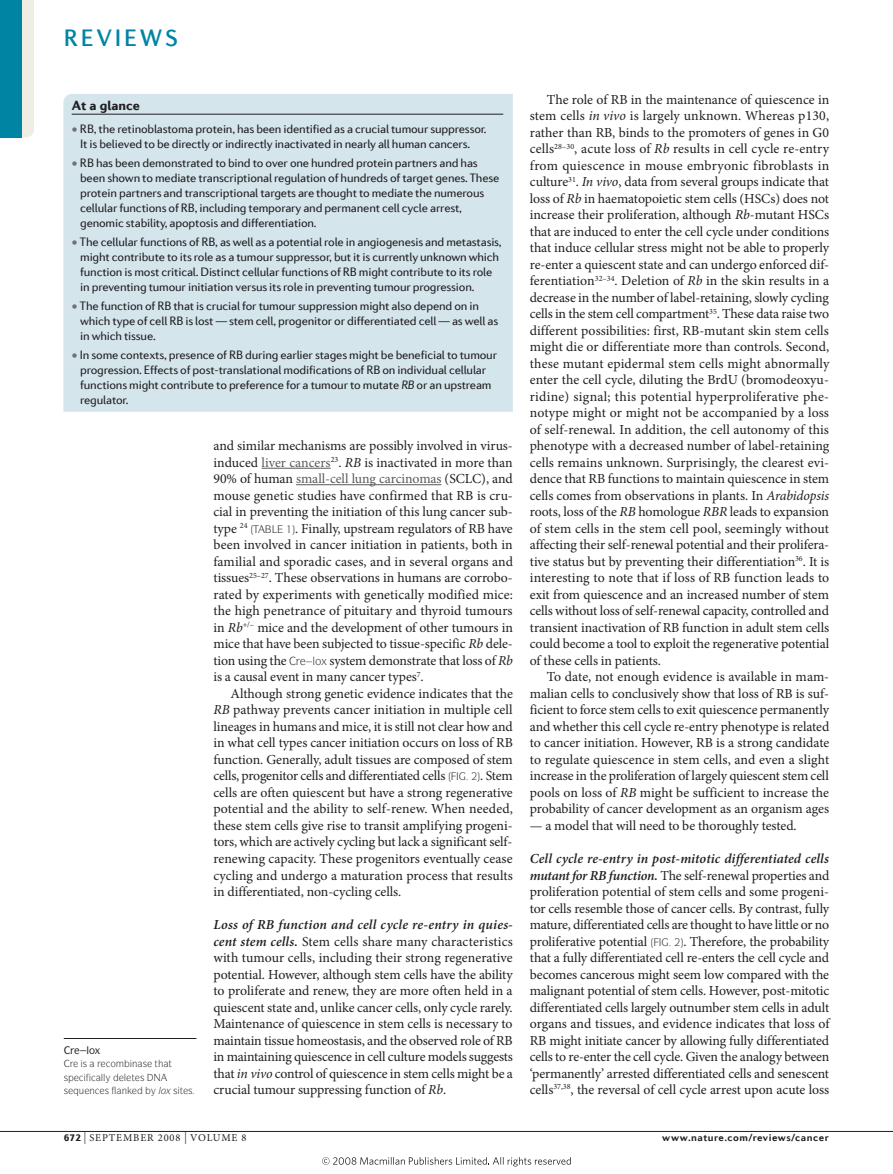
<style>
.page{position:relative;width:893px;height:1174px;background:#fff}
.page>*{position:absolute;margin:0;border:0;box-sizing:border-box;transform-origin:0 0}
.t1{font:500 24px "Diverda Sans Com";letter-spacing:.115em;color:#0084a4}
.t2{font:13.8px/16.5px "Minion Pro";letter-spacing:-.01em;color:#1f1e21;text-align:justify}
.t3{font:900 13.5px "Diverda Sans Com";color:#1f1e21}
.t4{font:12.3px/15px "Diverda Sans Com";letter-spacing:-.015em;color:#1f1e21}
.t5{font:700 10.5px "Diverda Sans Com";letter-spacing:.045em;color:#1f1e21}
.t6{font:10.5px "Minion Pro";letter-spacing:.085em;color:#1f1e21}
.t7{font:9.75px "ITC Symbol Std";color:#1f1e21}
.t8{font:italic 9.75px "ITC Symbol Std";color:#1f1e21}
.s1{color:#707172}
.s2{font-style:italic}
.s3{color:#58595b}
.s4{font-weight:600;font-style:italic}
.s5{font-family:"Diverda Sans Com";font-weight:900}
.s6{font-size:12px}
</style>
<div class="page">
<hr style="left:0;top:1131px;width:893px;height:1px;background:#1f1e21">
<hr style="left:64px;top:1038px;width:132px;height:1px;background:#1f1e21">
<hr style="left:262px;top:468px;width:69px;height:1px;background:#58595b">
<hr style="left:296px;top:484px;width:145px;height:1px;background:#58595b">
<div style="left:63px;top:94px;width:450px;height:318px;background:#d5e5ec"></div>
<hr style="left:72px;top:114px;width:431px;height:1px;background:#1f1e21">
<svg style="left:21px;top:0;width:13px;height:138px;background:#dde6df"></svg>
<div style="left:0;top:0;width:21px;height:138px;background:#0084a4"></div>
<svg style="left:322px;top:1157px;width:249px;height:9px"></svg>
<h1 class="t1" style="left:64px;top:24px;width:116px">REVIEWS</h1>
<p class="t3" style="left:72px;top:97px;width:70px">at a glance</p>
<p class="t4" style="left:80px;top:121px;width:408px;text-indent:-9px"><span class="s1">•</span> RB, the retinoblastoma protein, has been identified as a crucial tumour suppressor.<br>It is believed to be directly or indirectly inactivated in nearly all human cancers.</p>
<p class="t4" style="left:80px;top:155px;width:421px;text-indent:-9px"><span class="s1">•</span> RB has been demonstrated to bind to over one hundred protein partners and has been shown to mediate transcriptional regulation of hundreds of target genes. These protein partners and transcriptional targets are thought to mediate the numerous cellular functions of RB, including temporary and permanent cell cycle arrest, genomic stability, apoptosis and differentiation.</p>
<p class="t4" style="left:80px;top:234px;width:423px;text-indent:-9px"><span class="s1">•</span> The cellular functions of RB, as well as a potential role in angiogenesis and metastasis, might contribute to its role as a tumour suppressor, but it is currently unknown which function is most critical. Distinct cellular functions of RB might contribute to its role in preventing tumour initiation versus its role in preventing tumour progression.</p>
<p class="t4" style="left:80px;top:298px;width:420px;text-indent:-9px"><span class="s1">•</span> The function of RB that is crucial for tumour suppression might also depend on in which type of cell RB is lost — stem cell, progenitor or differentiated cell — as well as in which tissue.</p>
<p class="t4" style="left:80px;top:347px;width:418px;text-indent:-9px"><span class="s1">•</span> In some contexts, presence of RB during earlier stages might be beneficial to tumour progression. Effects of post-translational modifications of RB on individual cellular functions might contribute to preference for a tumour to mutate <span class="s2">RB</span> or an upstream regulator.</p>
<p class="t7" style="left:132px;top:1057px;width:41px">■▲ ▼ ▼</p>
<p class="t7" style="left:124px;top:1071px;width:22px">●▼▲</p>
<p class="t7" style="left:64px;top:1084px;width:65px">▲❑◆■ ▲ ●■</p>
<p class="t8" style="left:158px;top:1084px;width:36px">●□ ▲▼ ▲</p>
<p class="t2" style="left:213px;top:438px;width:301px">and similar mechanisms are possibly involved in virus&shy;induced <span class="s3">liver cancers</span><sup>23</sup>. <span class="s2">RB</span> is inactivated in more than 90% of human <span class="s3">small-cell lung carcinomas</span> (SCLC), and mouse genetic studies have confirmed that RB is cru&shy;cial in preventing the initiation of this lung cancer sub&shy;type <sup>24</sup></p>
<p class="t2" style="left:213px;top:520px;width:301px;text-indent:82px">. Finally, upstream regulators of RB have been involved in cancer initiation in patients, both in familial and sporadic cases, and in several organs and tissues<sup>25–27</sup>. These observations in humans are corrobo&shy;rated by experiments with genetically modified mice: the high penetrance of pituitary and thyroid tumours in <span class="s2">Rb</span><sup>+/–</sup> mice and the development of other tumours in mice that have been subjected to tissue-specific <span class="s2">Rb</span> dele&shy;tion using the</p>
<p class="t2" style="left:213px;top:652px;width:301px;text-indent:99px">●□ system demonstrate that loss of <span class="s2">Rb </span>is a causal event in many cancer types<sup>7</sup>.</p>
<p class="t2" style="left:213px;top:685px;width:301px;text-indent:17px">Although strong genetic evidence indicates that the <span class="s2">RB</span> pathway prevents cancer initiation in multiple cell lineages in humans and mice, it is still not clear how and in what cell types cancer initiation occurs on loss of RB function. Generally, adult tissues are composed of stem cells, progenitor cells and differentiated cells</p>
<p class="t2" style="left:213px;top:768px;width:301px;text-indent:267px">. Stem cells are often quiescent but have a strong regenerative potential and the ability to self-renew. when needed, these stem cells give rise to transit amplifying progeni&shy;tors, which are actively cycling but lack a significant self&shy;renewing capacity. These progenitors eventually cease cycling and undergo a maturation process that results in differentiated, non-cycling cells.</p>
<p class="t2" style="left:213px;top:916px;width:301px"><span class="s4">Loss of RB function and cell cycle re-entry in quies&shy;cent stem cells.</span> Stem cells share many characteristics with tumour cells, including their strong regenerative potential. However, although stem cells have the ability to proliferate and renew, they are more often held in a quiescent state and, unlike cancer cells, only cycle rarely.<br>Maintenance of quiescence in stem cells is necessary to maintain tissue homeostasis, and the observed role of RB in maintaining quiescence in cell culture models suggests that <span class="s2">in vivo</span> control of quiescence in stem cells might be a crucial tumour suppressing function of <span class="s2">Rb</span>.</p>
<p class="t2" style="left:530px;top:91px;width:301px;text-indent:17px">The role of RB in the maintenance of quiescence in stem cells <span class="s2">in vivo</span> is largely unknown. whereas p130, rather than RB, binds to the promoters of genes in G0 cells<sup>28–30</sup>, acute loss of <span class="s2">Rb</span> results in cell cycle re-entry from quiescence in mouse embryonic fibroblasts in culture<sup>31</sup>. <span class="s2">In vivo</span>, data from several groups indicate that loss of <span class="s2">Rb</span> in haematopoietic stem cells (HSCs) does not increase their proliferation, although <span class="s2">Rb</span>-mutant HSCs that are induced to enter the cell cycle under conditions that induce cellular stress might not be able to properly re-enter a quiescent state and can undergo enforced dif&shy;ferentiation<sup>32–34</sup>. Deletion of <span class="s2">Rb</span> in the skin results in a decrease in the number of label-retaining, slowly cycling cells in the stem cell compartment<sup>35</sup>. These data raise two different possibilities: first, RB-mutant skin stem cells might die or differentiate more than controls. Second, these mutant epidermal stem cells might abnormally enter the cell cycle, diluting the BrdU (bromodeoxyu&shy;ridine) signal; this potential hyperproliferative phe&shy;notype might or might not be accompanied by a loss of self-renewal. In addition, the cell autonomy of this phenotype with a decreased number of label-retaining cells remains unknown. Surprisingly, the clearest evi&shy;dence that RB functions to maintain quiescence in stem cells comes from observations in plants. In <span class="s2">Arabidopsis </span>roots, loss of the <span class="s2">RB</span> homologue <span class="s2">RBR</span> leads to expansion of stem cells in the stem cell pool, seemingly without affecting their self-renewal potential and their prolifera&shy;tive status but by preventing their differentiation<sup>36</sup>. It is interesting to note that if loss of RB function leads to exit from quiescence and an increased number of stem cells without loss of self-renewal capacity, controlled and transient inactivation of RB function in adult stem cells could become a tool to exploit the regenerative potential of these cells in patients.</p>
<p class="t2" style="left:530px;top:669px;width:301px;text-indent:17px">To date, not enough evidence is available in mam&shy;malian cells to conclusively show that loss of RB is suf&shy;ficient to force stem cells to exit quiescence permanently and whether this cell cycle re-entry phenotype is related to cancer initiation. However, RB is a strong candidate to regulate quiescence in stem cells, and even a slight increase in the proliferation of largely quiescent stem cell pools on loss of <span class="s2">RB</span> might be sufficient to increase the probability of cancer development as an organism ages</p>
<p class="t2" style="left:530px;top:817px;width:268px">— a model that will need to be thoroughly tested.</p>
<p class="t2" style="left:530px;top:850px;width:301px"><span class="s4">Cell cycle re-entry in post-mitotic differentiated cells mutant for RB function.</span> The self-renewal properties and proliferation potential of stem cells and some progeni&shy;tor cells resemble those of cancer cells. By contrast, fully mature, differentiated cells are thought to have little or no proliferative potential</p>
<p class="t2" style="left:530px;top:933px;width:301px;text-indent:154px">. Therefore, the probability that a fully differentiated cell re-enters the cell cycle and becomes cancerous might seem low compared with the malignant potential of stem cells. However, post-mitotic differentiated cells largely outnumber stem cells in adult organs and tissues, and evidence indicates that loss of RB might initiate cancer by allowing fully differentiated cells to re-enter the cell cycle. Given the analogy between ‘permanently’ arrested differentiated cells and senescent cells<sup>37,38</sup>, the reversal of cell cycle arrest upon acute loss</p>
<p class="t6" style="left:64px;top:1130px;width:184px"><span class="s5">672</span> <span class="s6">|</span> SEPTEMBER 2008 <span class="s6">|</span> VOLUME 8</p>
<p class="t5" style="left:662px;top:1130px;width:168px">www.nature.com/reviews/cancer</p>
</div>
